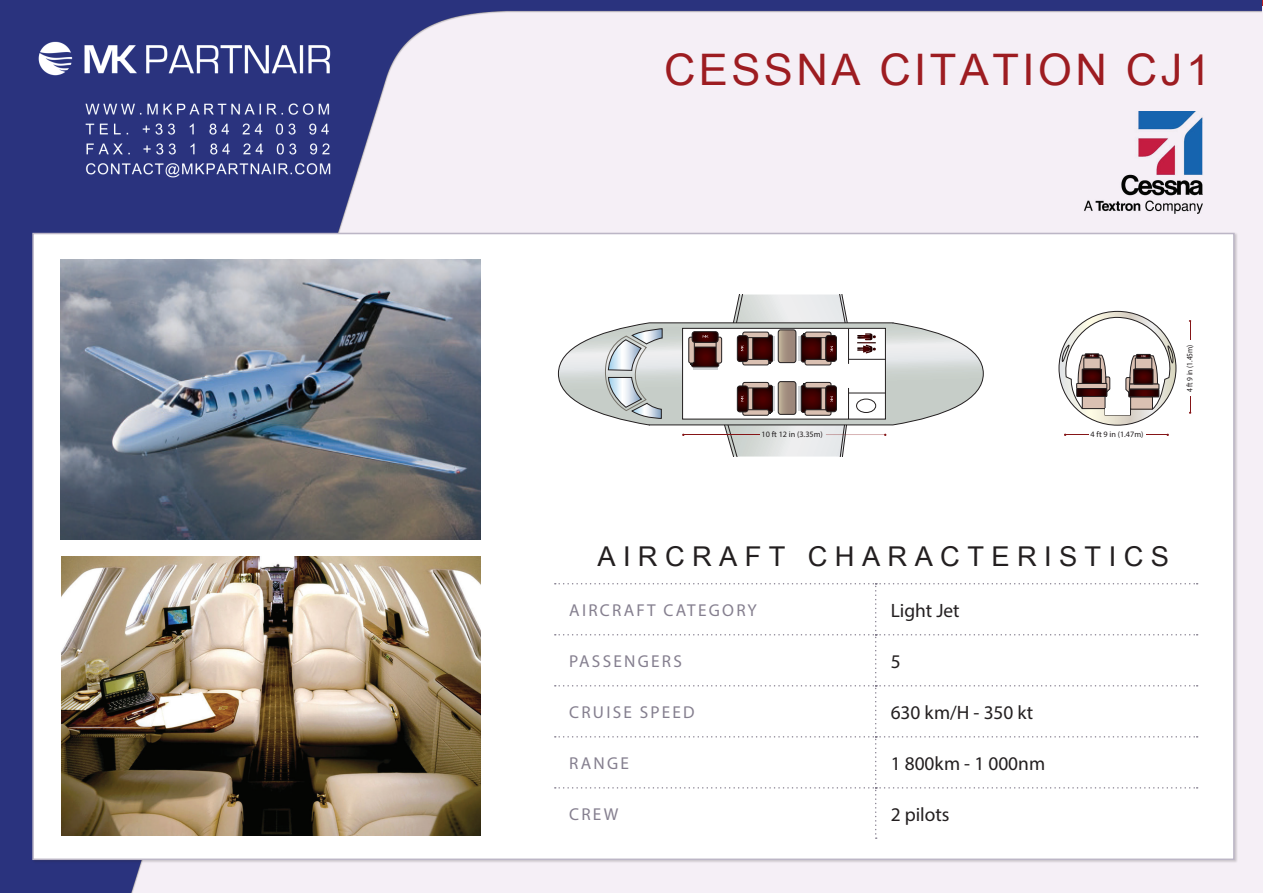
<style>
.page{position:relative;width:1263px;height:893px;background:#fff}
.page>*{position:absolute;margin:0;border:0;box-sizing:border-box;transform-origin:0 0}
.t1{font:43.5px "Arial Unicode MS";letter-spacing:.08em;color:#9d1c21}
.t2{font:27.3px "Arial Unicode MS";letter-spacing:.27em;color:#231f20}
.t3{font:19.35px "Myriad Pro";color:#231f20}
.t4{font:17.25px "Myriad Pro";letter-spacing:.13em;color:#857f8f}
.t5{font:300 condensed 8.25px "Abadi";color:#231f20}
.t6{font:300 condensed 8.25px "Abadi";color:#231f20;scale:.9 1}
</style>
<div class="page">
<img style="left:0;top:0;width:1261px;height:893px">
<div style="left:32px;top:233px;width:1202px;height:627px;background:#fff;border:2px solid #bcb6c6"></div>
<svg style="left:1059px;top:311px;width:117px;height:114px"></svg>
<div style="left:1105px;top:409px;width:25px;height:6px;background:#fff"></div>
<svg style="left:1064px;top:434px;width:24px;height:2px"></svg>
<svg style="left:1146px;top:434px;width:23px;height:2px"></svg>
<svg style="left:1189px;top:396px;width:2px;height:18px"></svg>
<svg style="left:1189px;top:320px;width:2px;height:19px"></svg>
<svg style="left:557px;top:295px;width:427px;height:161px"></svg>
<img style="left:60px;top:259px;width:420px;height:280px">
<img style="left:62px;top:557px;width:418px;height:279px">
<img style="left:1084px;top:112px;width:120px;height:102px">
<svg style="left:555px;top:583px;width:643px;height:256px"></svg>
<h1 class="t1" style="left:664px;top:38px;width:548px">CESSNA CITATION CJ1</h1>
<p class="t5" style="left:761px;top:430px;width:63px">10 ft 12 in (3.35m)</p>
<p class="t5" style="left:1090px;top:429px;width:54px">4 ft 9 in (1.47m)</p>
<p class="t6" style="left:1184px;top:392px;width:55px;rotate:-90deg">4 ft 9 in (1.45m)</p>
<h2 class="t2" style="left:597px;top:536px;width:342px">AI RCRAFT CHARACT</h2>
<h2 class="t2" style="left:991px;top:536px;width:74px">ERISTICS</h2>
<p class="t4" style="left:569px;top:599px;width:189px">AIRCRAFT CATEGORY</p>
<p class="t3" style="left:891px;top:598px;width:71px">LIGHT JET</p>
<p class="t4" style="left:569px;top:650px;width:114px">PASSENGERS</p>
<p class="t3" style="left:891px;top:649px;width:11px">5</p>
<p class="t4" style="left:569px;top:701px;width:127px">CRUISE SPEED</p>
<p class="t3" style="left:891px;top:700px;width:144px">630 KM/H - 350 KT</p>
<p class="t4" style="left:569px;top:752px;width:61px">RANGE</p>
<p class="t3" style="left:891px;top:751px;width:156px">1 800KM - 1 000NM</p>
<p class="t4" style="left:569px;top:803px;width:51px">CREW</p>
<p class="t3" style="left:891px;top:802px;width:60px">2 PILOTS</p>
</div>
